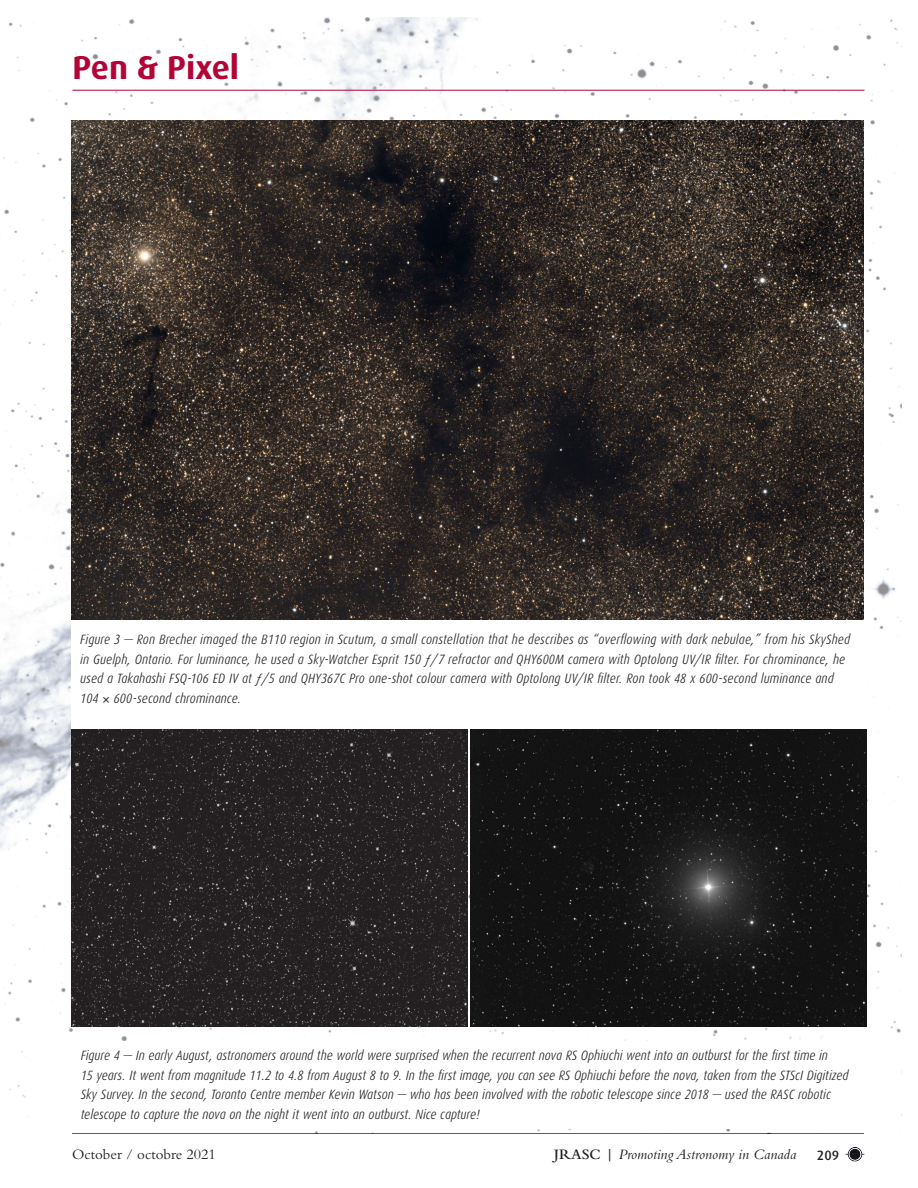
<style>
.page{position:relative;width:918px;height:1188px;background:#fff}
.page>*{position:absolute;margin:0;border:0;box-sizing:border-box;transform-origin:0 0}
.Regular_Column_Title{font:700 33px "Dax";color:#b30437}
.t1{font:italic 15px "Bembo";color:#231f20}
.t2{font:15px "Bembo";color:#231f20}
.t3{font:italic 300 13.5px/19.5px "Dax Condensed";color:#231f20}
.t4{font:500 13.5px "Dax";color:#231f20}
.s1{font-weight:600;font-style:normal}
</style>
<div class="page">
<div style="left:845px;top:1145px;width:22px;height:17px;background:#201c70;opacity:.4"></div>
<img style="left:0;top:17px;width:902px;height:1117px">
<hr style="left:72px;top:90px;width:792px;height:1px;background:#b30437">
<div style="left:71px;top:616px;width:793px;height:126px;background:#fff"></div>
<div style="left:72px;top:1041px;width:792px;height:88px;background:#fff"></div>
<img style="left:71px;top:730px;width:397px;height:297px">
<img style="left:470px;top:730px;width:397px;height:297px">
<img style="left:71px;top:120px;width:792px;height:500px">
<p class="Regular_Column_Title" style="left:72px;top:49px;width:168px">Pen &amp; Pixel</p>
<p class="t3" style="left:80px;top:630px;width:771px">Figure 3 — Ron Brecher imaged the B110 region in Scutum, a small constellation that he describes as “overflowing with dark nebulae,” from his SkyShed in Guelph, Ontario. For luminance, he used a Sky-Watcher Esprit 150 ƒ/7 refractor and QHY600M camera with Optolong UV/IR filter. For chrominance, he used a Takahashi FSQ-106 ED IV at ƒ/5 and QHY367C Pro one-shot colour camera with Optolong UV/IR filter. Ron took 48 x 600-second luminance and 104 600-second chrominance.</p>
<p class="t3" style="left:81px;top:1046px;width:769px">Figure 4 — In early August, astronomers around the world were surprised when the recurrent nova RS Ophiuchi went into an outburst for the first time in<br>15 years. It went from magnitude 11.2 to 4.8 from August 8 to 9. In the first image, you can see RS Ophiuchi before the nova, taken from the STScI Digitized Sky Survey. In the second, Toronto Centre member Kevin Watson — who has been involved with the robotic telescope since 2018 — used the RASC robotic telescope to capture the nova on the night it went into an outburst. Nice capture!</p>
<p class="t2" style="left:72px;top:1146px;width:145px">October / octobre 2021</p>
<p class="t1" style="left:554px;top:1145px;width:244px"><span class="s1">JRASC |</span> Promoting Astronomy in Canada</p>
<p class="t4" style="left:817px;top:1148px;width:24px">209</p>
</div>
